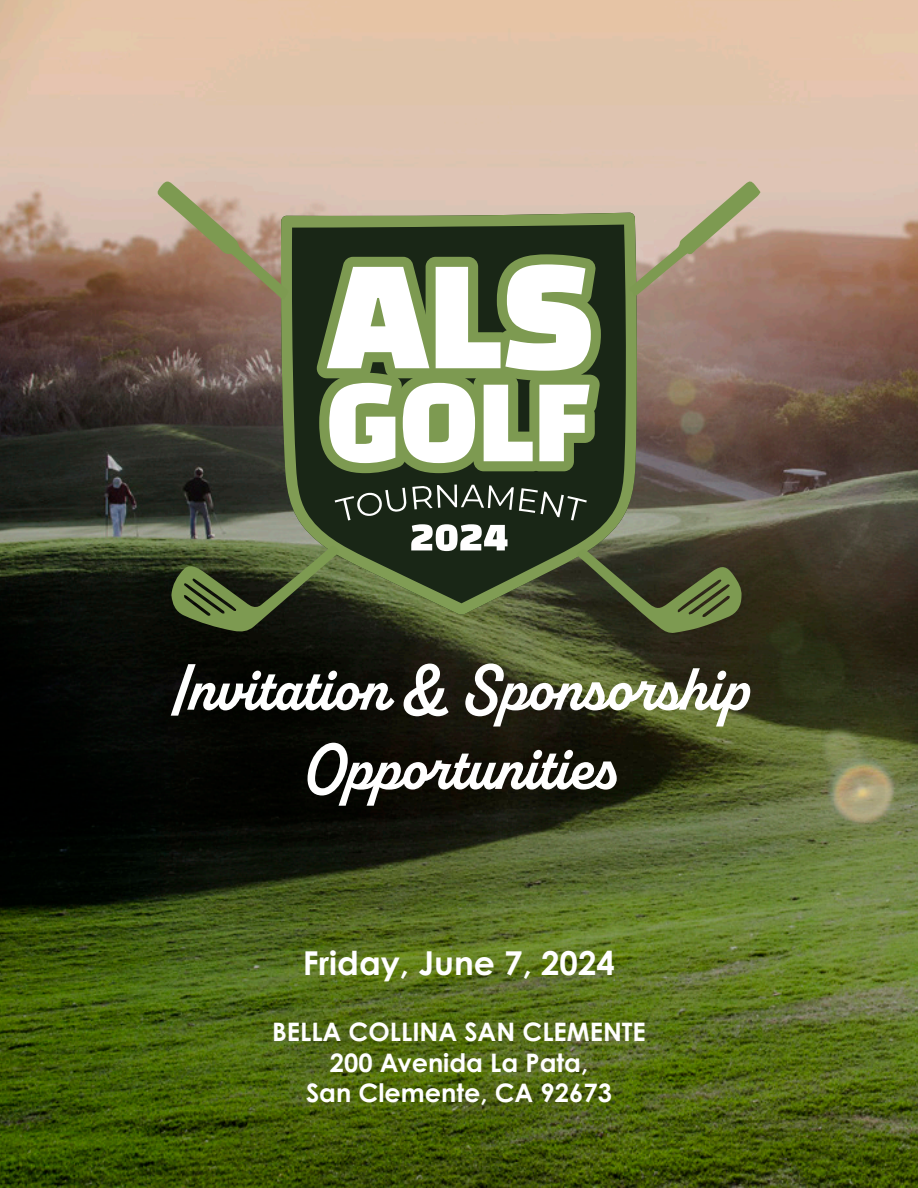
<style>
.page{position:relative;width:918px;height:1188px;background:#fff}
.page>*{position:absolute;margin:0;border:0;box-sizing:border-box;transform-origin:0 0}
.t1{font:700 66px "Alkaline";color:#fff}
.t2{font:700 33px "Century Gothic Pro";color:#fff}
.t3{font:700 25.5px "Century Gothic Pro";color:#fff}
</style>
<div class="page">
<img style="left:0;top:0;width:918px;height:1188px">
<svg style="left:281px;top:213px;width:356px;height:272px;background:#374729"></svg>
<svg style="left:157px;top:181px;width:131px;height:119px;background:#aa9478"></svg>
<svg style="left:629px;top:180px;width:132px;height:117px;background:#b7a58b"></svg>
<svg style="left:316px;top:254px;width:285px;height:219px"></svg>
<svg style="left:171px;top:485px;width:571px;height:149px;background:#4b5539"></svg>
<p class="t1" style="left:173px;top:648px;width:574px">Invitation &amp; Sponsorship</p>
<p class="t1" style="left:305px;top:727px;width:310px">Opportunities</p>
<p class="t2" style="left:303px;top:942px;width:314px">Friday, June 7, 2024</p>
<p class="t3" style="left:272px;top:1016px;width:375px">BELLA COLLINA SAN CLEMENTE</p>
<p class="t3" style="left:330px;top:1047px;width:260px">200 Avenida La Pata,</p>
<p class="t3" style="left:306px;top:1077px;width:308px">San Clemente, CA 92673</p>
</div>
